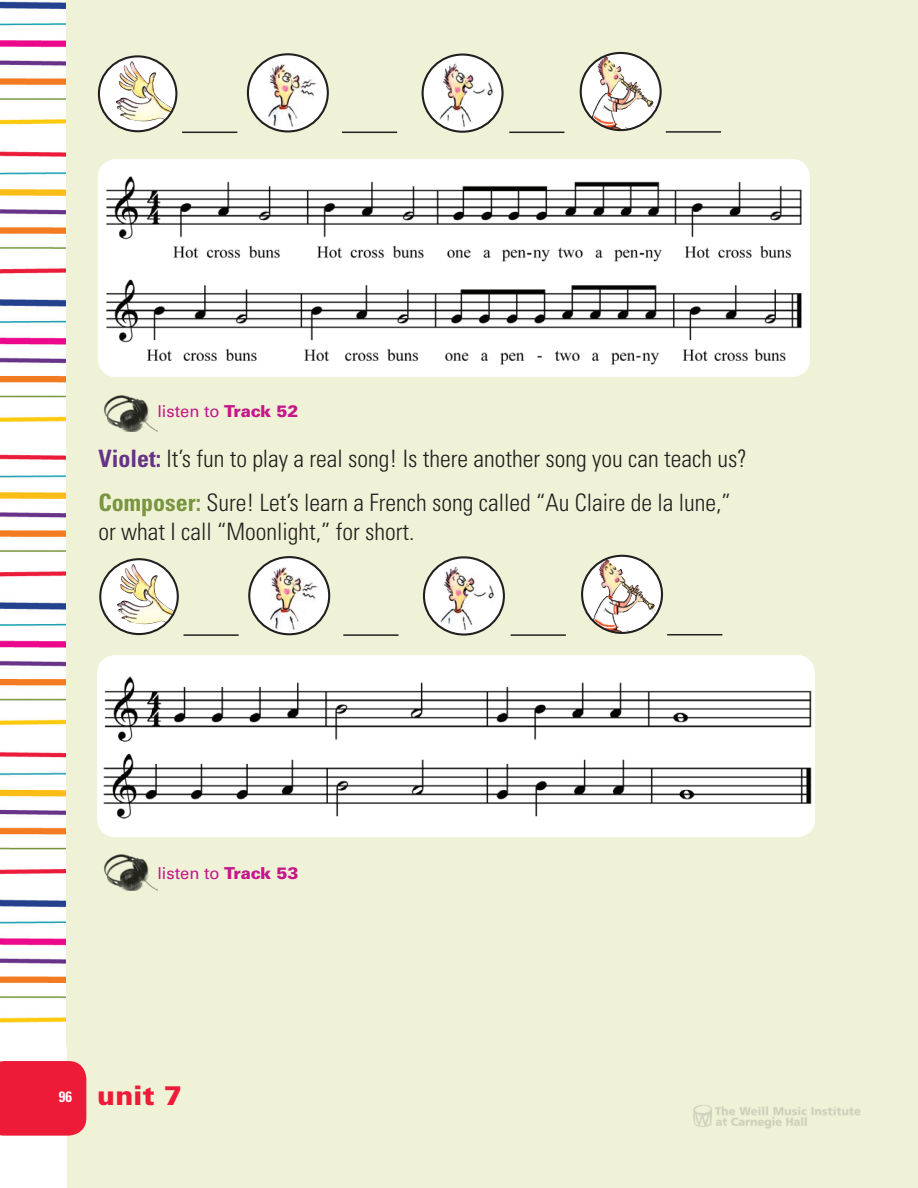
<style>
.page{position:relative;width:918px;height:1188px;background:#fff}
.page>*{position:absolute;margin:0;border:0;box-sizing:border-box;transform-origin:0 0}
.t1{font:900 27px "Univers LT Std";color:#ed1a38}
.t2{font:300 condensed 24px/43.8px "Univers LT Std";color:#231f20}
.t3{font:16.5px "Univers LT Std";color:#c5168c}
.s1{font-weight:900}
.s2{font-weight:700;color:#663387}
.s3{font-weight:700;color:#799540}
.s4{font-weight:700;font-stretch:condensed;font-size:15px;color:#fff}
</style>
<div class="page">
<img style="left:0;top:0;width:66px;height:1023px">
<div style="left:66px;top:0;width:852px;height:1046px;background:#eff2d6"></div>
<div style="left:68px;top:918px;width:850px;height:270px;background:#eff2d6"></div>
<div style="left:0;top:1061px;width:86px;height:75px;background:#ed1a38"></div>
<img style="left:693px;top:1105px;width:168px;height:24px">
<div style="left:99px;top:56px;width:77px;height:75px;background:#fff;border-radius:50%"></div>
<img style="left:115px;top:61px;width:58px;height:61px">
<div style="left:98px;top:55px;width:79px;height:77px;border:2px solid #231f20;border-radius:50%"></div>
<img style="left:252px;top:54px;width:76px;height:76px">
<div style="left:247px;top:53px;width:82px;height:80px;border:2px solid #231f20;border-radius:50%"></div>
<svg style="left:423px;top:55px;width:80px;height:77px"></svg>
<img style="left:430px;top:55px;width:71px;height:77px">
<div style="left:422px;top:53px;width:82px;height:80px;border:2px solid #231f20;border-radius:50%"></div>
<hr style="left:182px;top:132px;width:55px;height:1px;background:#231f20">
<hr style="left:342px;top:132px;width:55px;height:1px;background:#231f20">
<hr style="left:509px;top:132px;width:55px;height:1px;background:#231f20">
<img style="left:581px;top:53px;width:80px;height:77px;border-radius:50%">
<img style="left:597px;top:55px;width:12px;height:49px">
<div style="left:580px;top:52px;width:82px;height:79px;border:2px solid #231f20;border-radius:50%"></div>
<hr style="left:666px;top:131px;width:55px;height:2px;background:#231f20">
<img style="left:98px;top:159px;width:712px;height:218px">
<svg style="left:100px;top:559px;width:78px;height:75px"></svg>
<img style="left:116px;top:564px;width:59px;height:61px">
<div style="left:99px;top:558px;width:80px;height:77px;border:2px solid #231f20;border-radius:50%"></div>
<img style="left:253px;top:557px;width:76px;height:77px">
<div style="left:248px;top:556px;width:82px;height:79px;border:2px solid #231f20;border-radius:50%"></div>
<svg style="left:424px;top:557px;width:80px;height:78px"></svg>
<img style="left:432px;top:558px;width:72px;height:76px">
<div style="left:423px;top:556px;width:82px;height:80px;border:2px solid #231f20;border-radius:50%"></div>
<hr style="left:183px;top:634px;width:56px;height:2px;background:#231f20">
<hr style="left:343px;top:634px;width:56px;height:2px;background:#231f20">
<hr style="left:511px;top:634px;width:55px;height:2px;background:#231f20">
<img style="left:582px;top:556px;width:80px;height:77px;border-radius:50%">
<img style="left:598px;top:558px;width:12px;height:49px">
<div style="left:581px;top:555px;width:82px;height:79px;border:2px solid #231f20;border-radius:50%"></div>
<hr style="left:667px;top:634px;width:55px;height:1px;background:#231f20">
<img style="left:97px;top:655px;width:718px;height:182px">
<img style="left:104px;top:395px;width:53px;height:37px">
<img style="left:104px;top:854px;width:53px;height:37px">
<p class="t3" style="left:157px;top:401px;width:143px">listen to <span class="s1">Track 52</span></p>
<p class="t2" style="left:99px;top:437px;width:650px"><span class="s2">Violet:</span> It’s fun to play a real song! Is there another song you can teach us?<br><span class="s3">Composer:</span> Sure! Let’s learn a French song called “Au Claire de la lune,”</p>
<p class="t2" style="left:99px;top:510px;width:317px">or what I call “Moonlight,” for short.</p>
<p class="t3" style="left:157px;top:863px;width:143px">listen to <span class="s1">Track 53</span></p>
<p class="t1" style="left:59px;top:1078px;width:125px"><span class="s4">96</span> unit 7</p>
</div>
